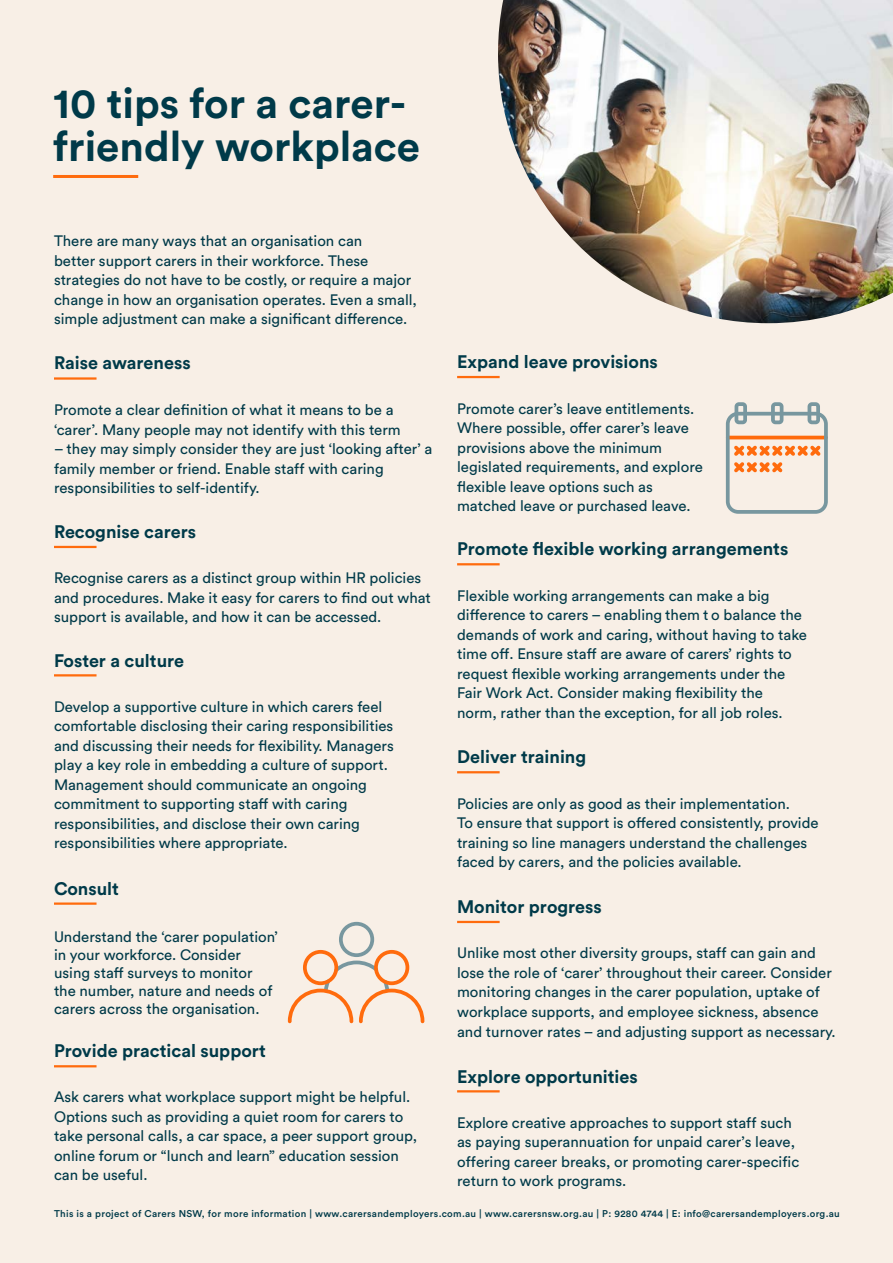
<style>
.page{position:relative;width:893px;height:1263px;background:#f8efe6}
.page>*{position:absolute;margin:0;border:0;box-sizing:border-box;transform-origin:0 0}
.t1{font:700 42px/43.5px "Circular Std";color:#003a49}
.t2{font:700 18px "Circular Std";color:#003a49}
.t3{font:15px/19.5px "Circular Std";color:#003a49}
.t4{font:500 9.75px "Circular Std";letter-spacing:.03em;color:#003a49}
</style>
<div class="page">
<hr style="left:53px;top:175px;width:85px;height:3px;background:#ff6b0d">
<hr style="left:54px;top:377px;width:43px;height:3px;background:#ff6b0d">
<hr style="left:54px;top:546px;width:43px;height:2px;background:#ff6b0d">
<hr style="left:457px;top:771px;width:43px;height:2px;background:#ff6b0d">
<hr style="left:457px;top:921px;width:43px;height:2px;background:#ff6b0d">
<hr style="left:457px;top:1090px;width:43px;height:2px;background:#ff6b0d">
<hr style="left:54px;top:674px;width:43px;height:2px;background:#ff6b0d">
<hr style="left:54px;top:902px;width:43px;height:3px;background:#ff6b0d">
<hr style="left:54px;top:1065px;width:43px;height:2px;background:#ff6b0d">
<hr style="left:457px;top:376px;width:43px;height:2px;background:#ff6b0d">
<hr style="left:457px;top:563px;width:43px;height:2px;background:#ff6b0d">
<svg style="left:287px;top:921px;width:138px;height:103px"></svg>
<hr style="left:728px;top:436px;width:98px;height:3px;background:#ff6b0d">
<div style="left:726px;top:412px;width:102px;height:102px;border:4px solid #78979f;border-radius:10px"></div>
<div style="left:735px;top:402px;width:12px;height:22px;border:4px solid #78979f;border-radius:2px"></div>
<div style="left:771px;top:402px;width:12px;height:22px;border:4px solid #78979f;border-radius:2px"></div>
<div style="left:807px;top:402px;width:13px;height:22px;border:4px solid #78979f;border-radius:2px"></div>
<svg style="left:734px;top:442px;width:90px;height:34px"></svg>
<img style="left:498px;top:0;width:395px;height:323px">
<p class="t1" style="left:53px;top:80px;width:368px">10 tips for a carer&shy;friendly workplace</p>
<p class="t3" style="left:54px;top:231px;width:364px">There are many ways that an organisation can<br>better support carers in their workforce. These strategies do not have to be costly, or require a major change in how an organisation operates. Even a small, simple adjustment can make a significant difference.</p>
<p class="t2" style="left:54px;top:351px;width:138px">Raise awareness</p>
<p class="t3" style="left:54px;top:400px;width:348px">Promote a clear definition of what it means to be a ‘carer’. Many people may not identify with this term</p>
<p class="t3" style="left:54px;top:439px;width:380px">– they may simply consider they are just ‘looking after’ a family member or friend. Enable staff with caring responsibilities to self-identify.</p>
<p class="t2" style="left:54px;top:520px;width:144px">Recognise carers</p>
<p class="t3" style="left:54px;top:568px;width:378px">Recognise carers as a distinct group within HR policies and procedures. Make it easy for carers to find out what support is available, and how it can be accessed.</p>
<p class="t2" style="left:54px;top:648px;width:132px">Foster a culture</p>
<p class="t3" style="left:54px;top:697px;width:341px">Develop a supportive culture in which carers feel comfortable disclosing their caring responsibilities and discussing their needs for flexibility. Managers play a key role in embedding a culture of support.<br>Management should communicate an ongoing commitment to supporting staff with caring responsibilities, and disclose their own caring responsibilities where appropriate.</p>
<p class="t2" style="left:54px;top:877px;width:66px">Consult</p>
<p class="t3" style="left:54px;top:928px;width:225px;line-height:18px">Understand the ‘carer population’ in your workforce. Consider using staff surveys to monitor the number, nature and needs of carers across the organisation.</p>
<p class="t2" style="left:54px;top:1039px;width:213px">Provide practical support</p>
<p class="t3" style="left:54px;top:1087px;width:365px">Ask carers what workplace support might be helpful.<br>Options such as providing a quiet room for carers to take personal calls, a car space, a peer support group, online forum or “lunch and learn” education session can be useful.</p>
<p class="t2" style="left:457px;top:350px;width:202px">Expand leave provisions</p>
<p class="t3" style="left:457px;top:399px;width:247px">Promote carer’s leave entitlements.<br>Where possible, offer carer’s leave provisions above the minimum legislated requirements, and explore flexible leave options such as matched leave or purchased leave.</p>
<p class="t2" style="left:457px;top:537px;width:333px">Promote flexible working arrangements</p>
<p class="t3" style="left:457px;top:586px;width:351px">Flexible working arrangements can make a big difference to carers – enabling them t o balance the demands of work and caring, without having to take time off. Ensure staff are aware of carers’ rights to request flexible working arrangements under the Fair Work Act. Consider making flexibility the<br>norm, rather than the exception, for all job roles.</p>
<p class="t2" style="left:457px;top:745px;width:131px">Deliver training</p>
<p class="t3" style="left:457px;top:794px;width:363px">Policies are only as good as their implementation.<br>To ensure that support is offered consistently, provide training so line managers understand the challenges faced by carers, and the policies available.</p>
<p class="t2" style="left:457px;top:895px;width:146px">Monitor progress</p>
<p class="t3" style="left:457px;top:943px;width:380px">Unlike most other diversity groups, staff can gain and lose the role of ‘carer’ throughout their career. Consider monitoring changes in the carer population, uptake of workplace supports, and employee sickness, absence and turnover rates – and adjusting support as necessary.</p>
<p class="t2" style="left:457px;top:1064px;width:182px">Explore opportunities</p>
<p class="t3" style="left:457px;top:1113px;width:344px">Explore creative approaches to support staff such as paying superannuation for unpaid carer’s leave, offering career breaks, or promoting carer-specific return to work programs.</p>
<p class="t4" style="left:54px;top:1207px;width:787px">This is a project of Carers NSW, for more information | www.carersandemployers.com.au | www.carersnsw.org.au | P: 9280 4744 | E: info@carersandemployers.org.au</p>
</div>
